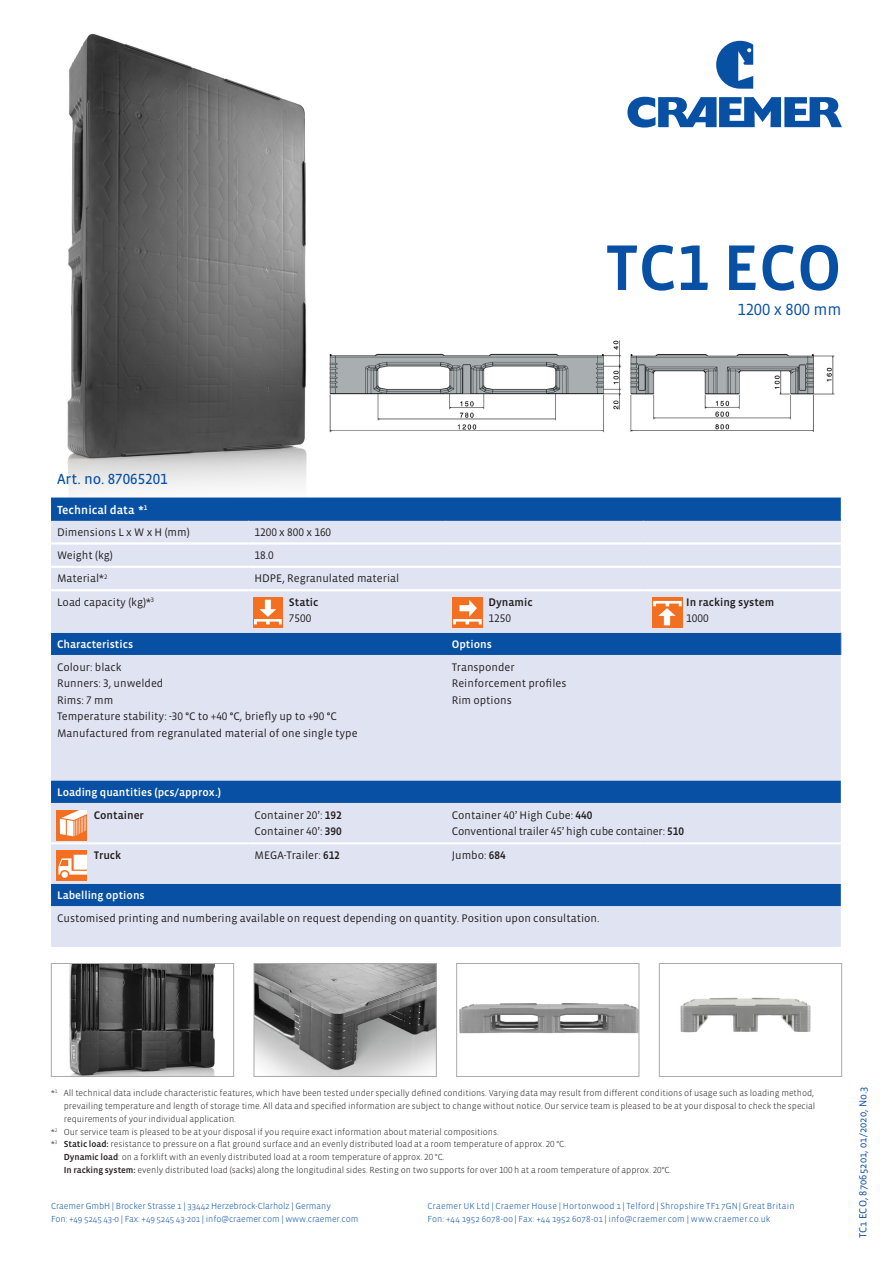
<style>
.page{position:relative;width:893px;height:1263px;background:#fff}
.page>*{position:absolute;margin:0;border:0;box-sizing:border-box;transform-origin:0 0}
.t1{font:500 66px "Vista Sans OT";color:#0850a3}
.t2{font:16.5px "Vista Sans OT";color:#0850a3}
.t3{font:15px "Vista Sans OT";color:#0850a3}
.t4{font:500 12px "Vista Sans OT";color:#fff}
.t5{font:11.25px/16.5px "Vista Sans OT";color:#231f20}
.t6{font:500 11.25px "Vista Sans OT";color:#fff}
.t7{font:500 11.25px "Vista Sans OT";color:#231f20}
.t8{font:10.5px "Vista Sans OT";letter-spacing:.01em;color:#0850a3}
.t9{font:300 9px "Vista Sans OT";letter-spacing:-.005em;color:#231f20}
.t10{font:300 9px/13.5px "Vista Sans OT";letter-spacing:.005em;color:#0850a3}
.s1{font-weight:500}
</style>
<div class="page">
<svg style="left:627px;top:97px;width:215px;height:31px"></svg>
<svg style="left:716px;top:41px;width:37px;height:48px"></svg>
<img style="left:69px;top:965px;width:147px;height:110px">
<div style="left:51px;top:963px;width:183px;height:114px;border:1px solid #a8a9ad"></div>
<img style="left:256px;top:965px;width:179px;height:110px">
<div style="left:254px;top:963px;width:183px;height:114px;border:1px solid #a8a9ad"></div>
<img style="left:459px;top:1003px;width:178px;height:31px">
<div style="left:456px;top:963px;width:183px;height:114px;border:1px solid #a8a9ad"></div>
<img style="left:680px;top:997px;width:131px;height:36px">
<div style="left:659px;top:963px;width:183px;height:114px;border:1px solid #a8a9ad"></div>
<img style="left:67px;top:33px;width:240px;height:460px">
<img style="left:329px;top:340px;width:506px;height:93px">
<div style="left:51px;top:497px;width:790px;height:22px;background:#0850a3"></div>
<svg style="left:51px;top:521px;width:790px;height:426px;background:#bdcce5"></svg>
<hr style="left:51px;top:519px;width:197px;height:2px;background:#0850a3">
<hr style="left:248px;top:519px;width:198px;height:2px;background:#0850a3">
<hr style="left:446px;top:519px;width:197px;height:2px;background:#0850a3">
<hr style="left:643px;top:519px;width:198px;height:2px;background:#0850a3">
<svg style="left:840px;top:633px;width:1px;height:22px"></svg>
<hr style="left:51px;top:542px;width:197px;height:3px;background:#fff">
<hr style="left:248px;top:542px;width:198px;height:3px;background:#fff">
<hr style="left:446px;top:542px;width:197px;height:3px;background:#fff">
<hr style="left:643px;top:542px;width:198px;height:3px;background:#fff">
<hr style="left:51px;top:566px;width:197px;height:2px;background:#fff">
<hr style="left:248px;top:566px;width:198px;height:2px;background:#fff">
<hr style="left:446px;top:566px;width:197px;height:2px;background:#fff">
<hr style="left:643px;top:566px;width:198px;height:2px;background:#fff">
<hr style="left:51px;top:589px;width:197px;height:2px;background:#fff">
<hr style="left:248px;top:589px;width:198px;height:2px;background:#fff">
<hr style="left:446px;top:589px;width:197px;height:2px;background:#fff">
<hr style="left:643px;top:589px;width:198px;height:2px;background:#fff">
<hr style="left:51px;top:842px;width:197px;height:2px;background:#fff">
<hr style="left:248px;top:842px;width:198px;height:2px;background:#fff">
<hr style="left:446px;top:842px;width:197px;height:2px;background:#fff">
<hr style="left:643px;top:842px;width:198px;height:2px;background:#fff">
<img style="left:253px;top:597px;width:30px;height:30px">
<img style="left:57px;top:811px;width:30px;height:29px">
<img style="left:57px;top:850px;width:30px;height:30px">
<img style="left:453px;top:597px;width:30px;height:30px">
<img style="left:653px;top:597px;width:29px;height:30px">
<h1 class="t1" style="left:606px;top:234px;width:237px">TC1 ECO</h1>
<h2 class="t2" style="left:737px;top:301px;width:106px">1200 x 800 mm</h2>
<h3 class="t3" style="left:57px;top:471px;width:112px">Art. no. 87065201</h3>
<h3 class="t4" style="left:57px;top:503px;width:92px">Technical data *<sup>1</sup></h3>
<p class="t5" style="left:57px;top:524px;width:134px">Dimensions L x W x H (mm)</p>
<p class="t5" style="left:254px;top:524px;width:78px">1200 x 800 x 160</p>
<p class="t5" style="left:57px;top:547px;width:57px">Weight (kg)</p>
<p class="t5" style="left:254px;top:547px;width:21px">18.0</p>
<p class="t5" style="left:57px;top:571px;width:52px">Material*<sup>2</sup></p>
<p class="t5" style="left:254px;top:571px;width:146px">HDPE, Regranulated material</p>
<p class="t5" style="left:57px;top:594px;width:99px">Load capacity (kg)*<sup>3</sup></p>
<p class="t7" style="left:289px;top:596px;width:31px">Static</p>
<p class="t5" style="left:289px;top:610px;width:24px">7500</p>
<p class="t7" style="left:488px;top:596px;width:46px">Dynamic</p>
<p class="t5" style="left:488px;top:610px;width:24px">1250</p>
<p class="t6" style="left:57px;top:639px;width:78px">Characteristics</p>
<p class="t6" style="left:452px;top:639px;width:42px">Options</p>
<p class="t5" style="left:57px;top:659px;width:302px">Colour: black<br>Runners: 3, unwelded<br>Rims: 7 mm<br>Temperature stability: -30 °C to +40 °C, briefly up to +90 °C<br>Manufactured from regranulated material of one single type</p>
<p class="t5" style="left:452px;top:659px;width:116px">Transponder<br>Reinforcement profiles<br>Rim options</p>
<p class="t7" style="left:686px;top:596px;width:90px">In racking system</p>
<p class="t5" style="left:686px;top:610px;width:24px">1000</p>
<p class="t6" style="left:57px;top:786px;width:166px">Loading quantities (pcs/approx.)</p>
<p class="t7" style="left:94px;top:809px;width:52px">Container</p>
<p class="t5" style="left:254px;top:807px;width:89px">Container 20’: <span class="s1">192<br></span>Container 40’: <span class="s1">390</span></p>
<p class="t5" style="left:452px;top:807px;width:234px">Container 40’ High Cube: <span class="s1">440<br></span>Conventional trailer 45’ high cube container: <span class="s1">510</span></p>
<p class="t7" style="left:94px;top:849px;width:29px">Truck</p>
<p class="t5" style="left:254px;top:847px;width:87px">MEGA-Trailer: <span class="s1">612</span></p>
<p class="t5" style="left:452px;top:847px;width:55px">Jumbo: <span class="s1">684</span></p>
<p class="t6" style="left:57px;top:890px;width:89px">Labelling options</p>
<p class="t5" style="left:57px;top:910px;width:544px">Customised printing and numbering available on request depending on quantity. Position upon consultation.</p>
<p class="t9" style="left:51px;top:1089px;width:764px">*<sup>1</sup> All technical data include characteristic features, which have been tested under specially defined conditions. Varying data may result from different conditions of usage such as loading method,</p>
<p class="t9" style="left:64px;top:1101px;width:753px">prevailing temperature and length of storage time. All data and specified information are subject to change without notice. Our service team is pleased to be at your disposal to check the special</p>
<p class="t9" style="left:64px;top:1114px;width:174px">requirements of your individual application.</p>
<p class="t9" style="left:51px;top:1127px;width:449px">*<sup>2</sup> Our service team is pleased to be at your disposal if you require exact information about material compositions.</p>
<p class="t9" style="left:51px;top:1140px;width:516px">*<sup>3</sup> <span class="s1">Static load:</span> resistance to pressure on a flat ground surface and an evenly distributed load at a room temperature of approx. 20 °C.</p>
<p class="t9" style="left:64px;top:1152px;width:382px"><span class="s1">Dynamic load</span>: on a forklift with an evenly distributed load at a room temperature of approx. 20 °C.</p>
<p class="t9" style="left:64px;top:1165px;width:609px"><span class="s1">In racking system:</span> evenly distributed load (sacks) along the longitudinal sides. Resting on two supports for over 100 h at a room temperature of approx. 20°C.</p>
<p class="t10" style="left:51px;top:1199px;width:309px">Craemer GmbH | Brocker Strasse 1 | 33442 Herzebrock-Clarholz | Germany<br>Fon: +49 5245 43-0 | Fax: +49 5245 43-201 | info@craemer.com | www.craemer.com</p>
<p class="t10" style="left:427px;top:1199px;width:369px">Craemer UK Ltd | Craemer House | Hortonwood 1 | Telford | Shropshire TF1 7GN| Great Britain<br>Fon: +44 1952 6078-00 | Fax: +44 1952 6078-01 | info@craemer.com | www.craemer.co.uk</p>
<p class="t8" style="left:857px;top:1238px;width:153px;rotate:-90deg">TC1 ECO, 87065201, 01/2020, No.3</p>
</div>
